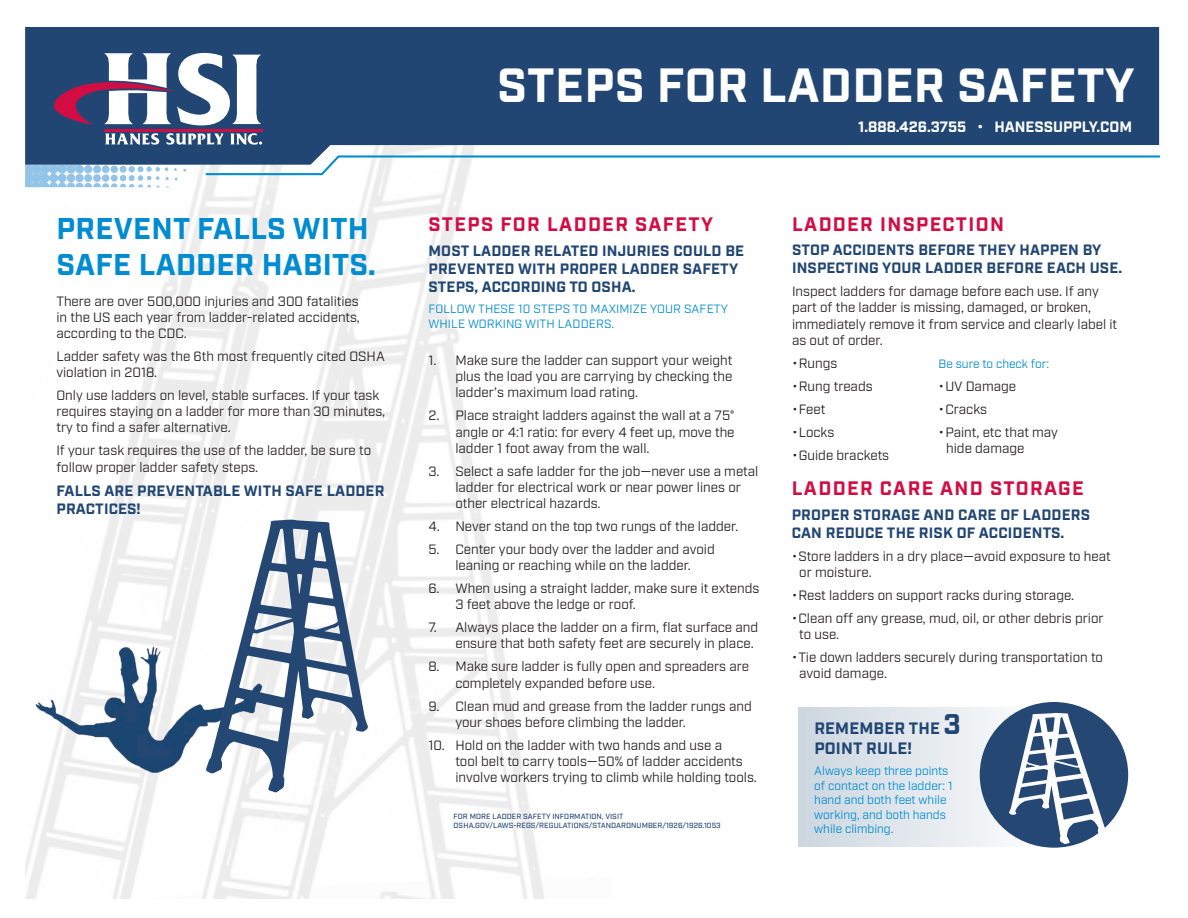
<style>
.page{position:relative;width:1188px;height:918px;background:#fff}
.page>*{position:absolute;margin:0;border:0;box-sizing:border-box;transform-origin:0 0}
.t1{font:700 48px "Industry";letter-spacing:.01em;color:#fff}
.Bright_Blue_Heading{font:700 30px/36px "Industry";letter-spacing:.01em;color:#008cd2}
.Red_Heading{font:700 19.5px "Industry";letter-spacing:.07em;color:#d20d44}
.Blue_Body_Heading{font:700 16.5px/19.8px "Industry";letter-spacing:.01em;color:#214673}
.Blue_Body_Heading-2{font:700 15px/18px "Industry";letter-spacing:.01em;color:#214673}
.Body-Bullets{font:700 15px "Industry";color:#fff}
.Body-No_Bullets{font:13.5px/16.2px "Industry";color:#231f20}
.Body-No_Bullets-2{font:12px/14.4px "Industry";color:#008cd2}
.Blue_Body_Heading-3{font:12px/14.4px "Industry";letter-spacing:.01em;color:#008cd2}
.Body-Bullets-2{font:12px "Industry";color:#008cd2}
.Blue_Body_Heading-4{font:500 7.5px/9px "Industry";letter-spacing:.01em;color:#214673}
.s1{font-size:28.5px}
</style>
<div class="page">
<div style="left:798px;top:707px;width:256px;height:140px;background:linear-gradient(to right,#ced7e0,#fbfbfc)"></div>
<svg style="left:25px;top:165px;width:162px;height:22px"></svg>
<div style="left:25px;top:27px;width:1134px;height:138px;background:#214673"></div>
<hr style="left:104px;top:129px;width:159px;height:3px;background:#d20d44">
<svg style="left:105px;top:133px;width:54px;height:12px"></svg>
<svg style="left:166px;top:133px;width:58px;height:12px"></svg>
<svg style="left:230px;top:133px;width:32px;height:12px"></svg>
<svg style="left:46px;top:53px;width:215px;height:72px"></svg>
<svg style="left:204px;top:154px;width:956px;height:22px"></svg>
<img style="left:35px;top:598px;width:171px;height:184px">
<div style="left:980px;top:702px;width:148px;height:146px;background:#244773;border-radius:50%"></div>
<svg style="left:1009px;top:713px;width:99px;height:131px"></svg>
<svg style="left:206px;top:520px;width:162px;height:273px"></svg>
<p class="t1" style="left:497px;top:57px;width:639px">STEPS FOR LADDER SAFETY</p>
<p class="Body-Bullets" style="left:858px;top:118px;width:275px">1.888.426.3755 • HANESSUPPLY.COM</p>
<p class="Red_Heading" style="left:792px;top:212px;width:213px">LADDER INSPECTION</p>
<p class="Blue_Body_Heading-2" style="left:792px;top:242px;width:332px">STOP ACCIDENTS BEFORE THEY HAPPEN BY<br>INSPECTING YOUR LADDER BEFORE EACH USE.</p>
<p class="Body-No_Bullets" style="left:792px;top:284px;width:327px">Inspect ladders for damage before each use. If any part of the ladder is missing, damaged, or broken, immediately remove it from service and clearly label it as out of order.</p>
<p class="Body-No_Bullets" style="left:792px;top:355px;width:47px">•Rungs</p>
<p class="Body-No_Bullets" style="left:792px;top:378px;width:82px">•Rung treads</p>
<p class="Body-No_Bullets" style="left:792px;top:401px;width:35px">•Feet</p>
<p class="Body-No_Bullets" style="left:792px;top:424px;width:44px">•Locks</p>
<p class="Body-No_Bullets" style="left:792px;top:447px;width:99px">•Guide brackets</p>
<p class="Red_Heading" style="left:428px;top:213px;width:286px">STEPS FOR LADDER SAFETY</p>
<p class="Blue_Body_Heading-2" style="left:428px;top:243px;width:317px">MOST LADDER RELATED INJURIES COULD BE<br>PREVENTED WITH PROPER LADDER SAFETY<br>STEPS, ACCORDING TO OSHA.</p>
<p class="Blue_Body_Heading-3" style="left:428px;top:302px;width:301px">FOLLOW THESE 10 STEPS TO MAXIMIZE YOUR SAFETY<br>WHILE WORKING WITH LADDERS.</p>
<p class="Body-No_Bullets" style="left:455px;top:352px;width:279px;text-align:justify;text-indent:-27px">1. Make sure the ladder can support your weight plus the load you are carrying by checking the ladder’s maximum load rating.</p>
<p class="Body-No_Bullets" style="left:455px;top:408px;width:281px;text-align:justify;text-indent:-27px">2. Place straight ladders against the wall at a 75° angle or 4:1 ratio: for every 4 feet up, move the ladder 1 foot away from the wall.</p>
<p class="Body-No_Bullets" style="left:455px;top:463px;width:304px;text-indent:-27px">3. Select a safe ladder for the job—never use a metal ladder for electrical work or near power lines or other electrical hazards.</p>
<p class="Body-No_Bullets" style="left:428px;top:519px;width:311px">4. Never stand on the top two rungs of the ladder.</p>
<p class="Body-No_Bullets" style="left:428px;top:541px;width:288px;text-align:center">5. Center your body over the ladder and avoid leaning or reaching while on the ladder.</p>
<p class="Body-No_Bullets" style="left:455px;top:581px;width:306px;text-indent:-27px">6. When using a straight ladder, make sure it extends<br>3 feet above the ledge or roof.</p>
<p class="Body-No_Bullets" style="left:455px;top:620px;width:304px;text-indent:-27px">7. Always place the ladder on a firm, flat surface and ensure that both safety feet are securely in place.</p>
<p class="Body-No_Bullets" style="left:455px;top:659px;width:295px;text-indent:-27px">8. Make sure ladder is fully open and spreaders are completely expanded before use.</p>
<p class="Body-No_Bullets" style="left:455px;top:698px;width:298px;text-indent:-27px">9. Clean mud and grease from the ladder rungs and your shoes before climbing the ladder.</p>
<p class="Body-No_Bullets" style="left:455px;top:737px;width:303px;text-indent:-27px">10. Hold on the ladder with two hands and use a<br>tool belt to carry tools—50% of ladder accidents involve workers trying to climb while holding tools.</p>
<p class="Bright_Blue_Heading" style="left:57px;top:212px;width:320px">PREVENT FALLS WITH<br>SAFE LADDER HABITS.</p>
<p class="Body-No_Bullets" style="left:56px;top:293px;width:305px;text-align:justify">There are over 500,000 injuries and 300 fatalities in the US each year from ladder-related accidents, according to the CDC.</p>
<p class="Body-No_Bullets" style="left:56px;top:348px;width:330px">Ladder safety was the 6th most frequently cited OSHA violation in 2018.</p>
<p class="Body-No_Bullets" style="left:56px;top:388px;width:330px">Only use ladders on level, stable surfaces. If your task requires staying on a ladder for more than 30 minutes, try to find a safer alternative.</p>
<p class="Body-No_Bullets" style="left:56px;top:443px;width:316px">If your task requires the use of the ladder, be sure to follow proper ladder safety steps.</p>
<p class="Blue_Body_Heading-2" style="left:56px;top:483px;width:329px">FALLS ARE PREVENTABLE WITH SAFE LADDER<br>PRACTICES!</p>
<p class="Red_Heading" style="left:792px;top:477px;width:293px">LADDER CARE AND STORAGE</p>
<p class="Body-Bullets-2" style="left:939px;top:357px;width:112px">Be sure to check for:</p>
<p class="Body-No_Bullets" style="left:939px;top:379px;width:79px">•UV Damage</p>
<p class="Body-No_Bullets" style="left:939px;top:401px;width:50px">•Cracks</p>
<p class="Body-No_Bullets" style="left:946px;top:424px;width:113px;text-indent:-8px">•Paint, etc that may hide damage</p>
<p class="Blue_Body_Heading-2" style="left:792px;top:506px;width:300px">PROPER STORAGE AND CARE OF LADDERS<br>CAN REDUCE THE RISK OF ACCIDENTS.</p>
<p class="Body-No_Bullets" style="left:799px;top:548px;width:313px;text-indent:-8px">•Store ladders in a dry place—avoid exposure to heat or moisture.</p>
<p class="Body-No_Bullets" style="left:792px;top:588px;width:284px">•Rest ladders on support racks during storage.</p>
<p class="Body-No_Bullets" style="left:799px;top:610px;width:306px;text-indent:-8px">•Clean off any grease, mud, oil, or other debris prior to use.</p>
<p class="Body-No_Bullets" style="left:799px;top:650px;width:305px;text-indent:-8px">•Tie down ladders securely during transportation to avoid damage.</p>
<p class="Blue_Body_Heading" style="left:814px;top:720px;width:148px">REMEMBER THE <span class="s1">3<br></span>POINT RULE!</p>
<p class="Body-No_Bullets-2" style="left:814px;top:764px;width:140px">Always keep three points of contact on the ladder: 1 hand and both feet while working, and both hands while climbing.</p>
<p class="Blue_Body_Heading-4" style="left:454px;top:812px;width:269px">FOR MORE LADDER SAFETY INFORMATION, VISIT<br>OSHA.GOV/LAWS-REGS/REGULATIONS/STANDARDNUMBER/1926/1926.1053</p>
</div>
